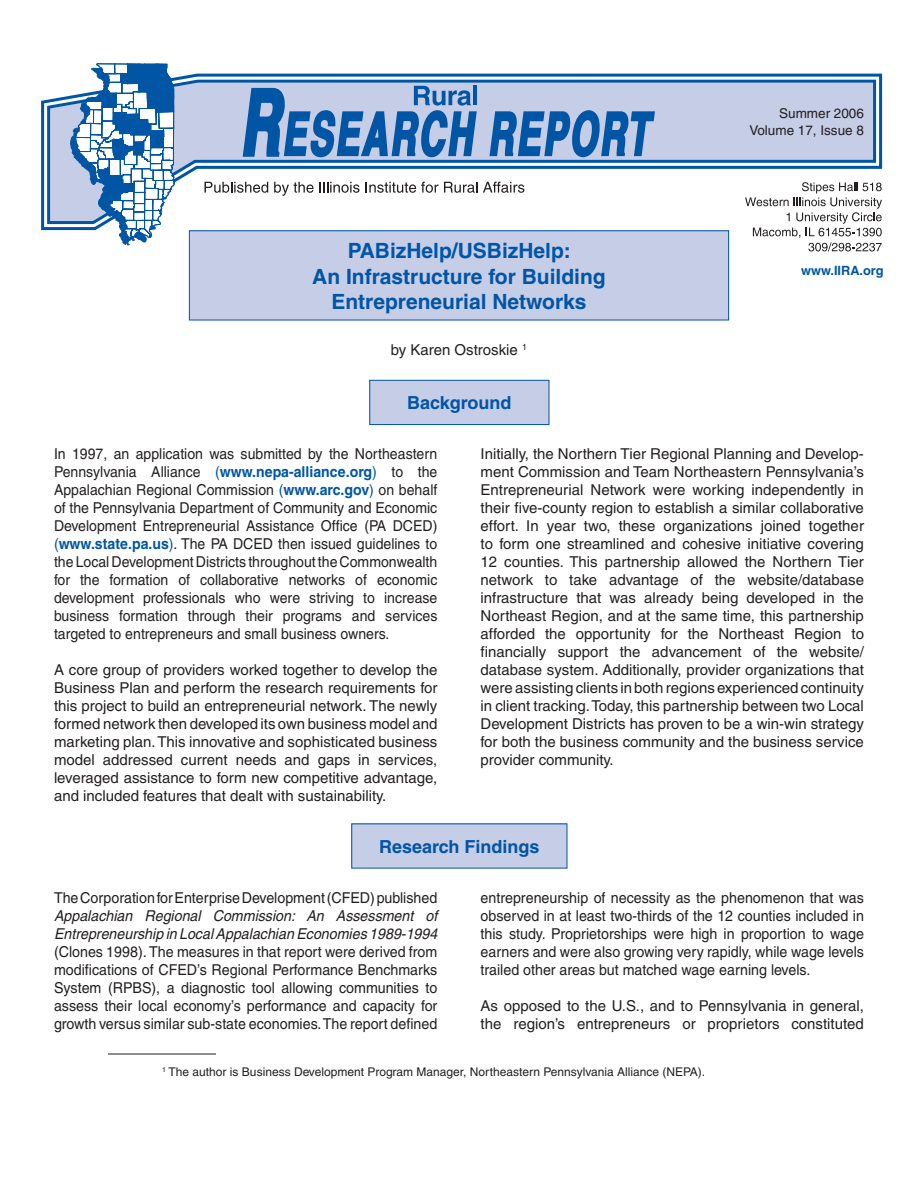
<style>
.page{position:relative;width:918px;height:1188px;background:#fff}
.page>*{position:absolute;margin:0;border:0;box-sizing:border-box;transform-origin:0 0}
.t1{font:700 21px/25.2px "Helvetica";color:#0155a5;text-align:center}
.t2{font:700 18px "Helvetica";color:#0155a5}
.t3{font:15px/18px "Helvetica";color:#231f20;text-align:justify}
.t4{font:15px/18px "Helvetica";color:#231f20;text-align:justify;scale:.95 1}
.t5{font:15px/18px "Helvetica";color:#231f20;text-align:justify;scale:.94 1}
.t6{font:13.5px/16.2px "Helvetica";color:#231f20;text-align:right}
.t7{font:700 12.75px "Helvetica";color:#0155a5}
.t8{font:12px "Helvetica";color:#231f20}
.s1{color:#0155a5}
.s2{font-weight:700;color:#0155a5}
.s3{font-style:italic}
</style>
<div class="page">
<div style="left:189px;top:231px;width:540px;height:89px;background:#c6cde7"></div>
<hr style="left:108px;top:1054px;width:108px;height:1px;background:#231f20">
<svg style="left:41px;top:73px;width:841px;height:159px"></svg>
<svg style="left:204px;top:182px;width:64px;height:11px"></svg>
<svg style="left:274px;top:182px;width:40px;height:14px"></svg>
<svg style="left:320px;top:182px;width:40px;height:11px"></svg>
<svg style="left:366px;top:182px;width:72px;height:11px"></svg>
<svg style="left:444px;top:182px;width:33px;height:11px"></svg>
<svg style="left:483px;top:182px;width:41px;height:11px"></svg>
<svg style="left:745px;top:182px;width:137px;height:69px"></svg>
<svg style="left:241px;top:73px;width:415px;height:86px;background:#799ecd"></svg>
<svg style="left:70px;top:63px;width:105px;height:182px"></svg>
<div style="left:370px;top:380px;width:179px;height:45px;background:#c6cde7"></div>
<div style="left:369px;top:380px;width:180px;height:45px;border:1px solid #0155a5"></div>
<div style="left:352px;top:824px;width:215px;height:44px;background:#c6cde7"></div>
<h1 class="t1" style="left:312px;top:238px;width:295px">PABizHelp/USBizHelp:<br>An Infrastructure for Building<br>Entrepreneurial Networks</h1>
<p class="t3" style="left:391px;top:341px;width:138px">by Karen Ostroskie <sup>1</sup></p>
<p class="t2" style="left:407px;top:392px;width:106px">Background</p>
<p class="t6" style="left:750px;top:106px;width:116px">Summer 2006<br>Volume 17, Issue 8</p>
<p class="t6" style="left:810px;top:106px;width:23px">Fall</p>
<p class="t6" style="left:858px;top:106px;width:9px">4</p>
<p class="t6" style="left:807px;top:122px;width:9px">6</p>
<p class="t6" style="left:858px;top:122px;width:9px">1</p>
<p class="t7" style="left:801px;top:262px;width:84px">www.IIRA.org</p>
<p class="t5" style="left:54px;top:444px;width:409px">In 1997, an application was submitted by the Northeastern Pennsylvania Alliance <span class="s1">(</span><span class="s2">www.nepa-alliance.org</span><span class="s1">)</span> to the Appalachian Regional Commission <span class="s1">(</span><span class="s2">www.arc.gov</span><span class="s1">)</span> on behalf of the Pennsylvania Department of Community and Economic Development Entrepreneurial Assistance Office (PA DCED) <span class="s1">(</span><span class="s2">www.state.pa.us</span><span class="s1">)</span>. The PA DCED then issued guidelines to the Local Development Districts throughout the Commonwealth for the formation of collaborative networks of economic development professionals who were striving to increase business formation through their programs and services targeted to entrepreneurs and small business owners.</p>
<p class="t3" style="left:54px;top:660px;width:385px">A core group of providers worked together to develop the Business Plan and perform the research requirements for this project to build an entrepreneurial network. The newly formed network then developed its own business model and marketing plan. This innovative and sophisticated business model addressed current needs and gaps in services, leveraged assistance to form new competitive advantage, and included features that dealt with sustainability.</p>
<p class="t3" style="left:481px;top:444px;width:385px">Initially, the Northern Tier Regional Planning and Develop&shy;ment Commission and Team Northeastern Pennsylvania’s Entrepreneurial Network were working independently in their five-county region to establish a similar collaborative effort. In year two, these organizations joined together to form one streamlined and cohesive initiative covering 12 counties. This partnership allowed the Northern Tier network to take advantage of the website/database infrastructure that was already being developed in the Northeast Region, and at the same time, this partnership afforded the opportunity for the Northeast Region to financially support the advancement of the website/ database system. Additionally, provider organizations that were assisting clients in both regions experienced continuity in client tracking. Today, this partnership between two Local Development Districts has proven to be a win-win strategy for both the business community and the business service provider community.</p>
<p class="t2" style="left:379px;top:836px;width:162px">Research Findings</p>
<p class="t4" style="left:54px;top:888px;width:405px">The Corporation for Enterprise Development (CFED) published</p>
<p class="t4" style="left:54px;top:906px;width:405px"><span class="s3">Appalachian Regional Commission: An Assessment of Entrepreneurship in Local Appalachian Economies 1989-1994 </span>(Clones 1998)<span class="s3">.</span> The measures in that report were derived from modifications of CFED’s Regional Performance Benchmarks System (RPBS), a diagnostic tool allowing communities to assess their local economy’s performance and capacity for growth versus similar sub-state economies. The report defined</p>
<p class="t4" style="left:481px;top:888px;width:405px">entrepreneurship of necessity as the phenomenon that was observed in at least two-thirds of the 12 counties included in this study. Proprietorships were high in proportion to wage earners and were also growing very rapidly, while wage levels trailed other areas but matched wage earning levels.</p>
<p class="t3" style="left:481px;top:996px;width:385px">As opposed to the U.S., and to Pennsylvania in general, the region’s entrepreneurs or proprietors constituted</p>
<p class="t8" style="left:162px;top:1065px;width:545px"><sup>1</sup> The author is Business Development Program Manager, Northeastern Pennsylvania Alliance (NEPA).</p>
</div>
